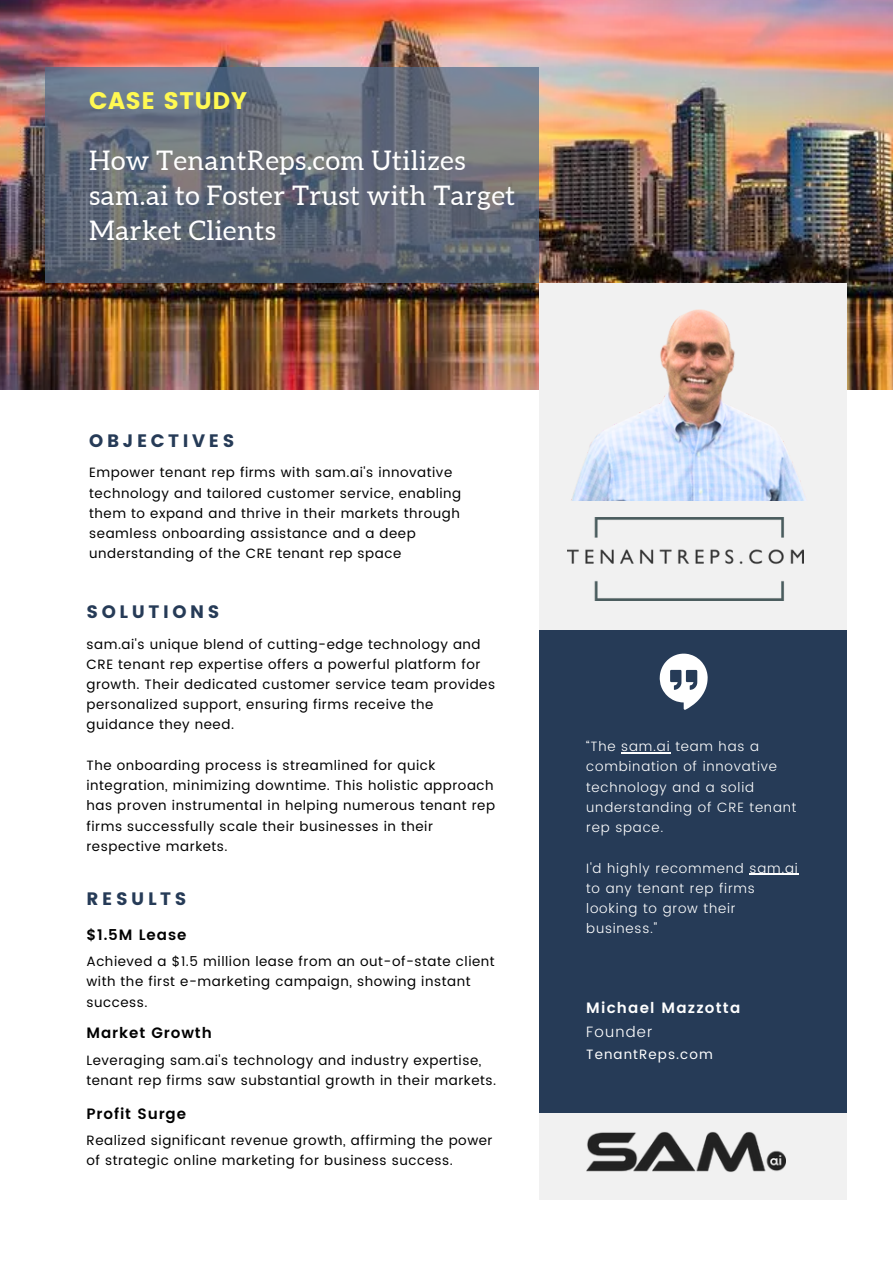
<style>
.page{position:relative;width:893px;height:1264px;background:#fff}
.page>*{position:absolute;margin:0;border:0;box-sizing:border-box;transform-origin:0 0}
.t1{font:27px/34.8px "Aleo";letter-spacing:.02em;color:#fff}
.t2{font:24px "Poppins";letter-spacing:.02em;color:#fff952}
.t3{font:18px "Poppins";letter-spacing:.2em;color:#263b57}
.t4{font:600 15px "Poppins";letter-spacing:.06em;color:#000}
.t5{font:600 15px "Poppins";letter-spacing:.08em;color:#fff}
.t6{font:300 15px "Poppins";letter-spacing:.08em;color:#fff}
.t7{font:13.5px/20.2px "Poppins";letter-spacing:.04em;color:#000}
.t8{font:300 13.5px/20.2px "Poppins";letter-spacing:.06em;color:#fff}
.t9{font:13.5px "Poppins";letter-spacing:.08em;color:#fff}
</style>
<div class="page">
<img style="left:0;top:0;width:892px;height:389px">
<div style="left:539px;top:283px;width:307px;height:385px;background:#f1f1f1"></div>
<div style="left:539px;top:629px;width:307px;height:502px;background:#263b57"></div>
<svg style="left:659px;top:653px;width:48px;height:56px"></svg>
<svg style="left:45px;top:67px;width:494px;height:216px"></svg>
<div style="left:539px;top:1113px;width:307px;height:86px;background:#f1f1f1"></div>
<img style="left:571px;top:309px;width:234px;height:191px">
<img style="left:567px;top:517px;width:236px;height:83px">
<hr style="left:621px;top:752px;width:49px;height:1px;background:#fff">
<hr style="left:749px;top:873px;width:49px;height:1px;background:#fff">
<img style="left:586px;top:1132px;width:199px;height:40px">
<p class="t2" style="left:89px;top:87px;width:159px">CASE STUDY</p>
<p class="t1" style="left:89px;top:144px;width:427px">How TenantReps.com Utilizes sam.ai to Foster Trust with Target<br>Market Clients</p>
<p class="t3" style="left:89px;top:430px;width:147px">OBJECTIVES</p>
<p class="t7" style="left:89px;top:462px;width:373px">Empower tenant rep firms with sam.ai's innovative technology and tailored customer service, enabling them to expand and thrive in their markets through seamless onboarding assistance and a deep understanding of the CRE tenant rep space</p>
<p class="t3" style="left:86px;top:601px;width:134px">SOLUTIONS</p>
<p class="t7" style="left:86px;top:633px;width:410px">sam.ai's unique blend of cutting-edge technology and CRE tenant rep expertise offers a powerful platform for growth. Their dedicated customer service team provides personalized support, ensuring firms receive the guidance they need.</p>
<p class="t7" style="left:86px;top:755px;width:410px">The onboarding process is streamlined for quick integration, minimizing downtime. This holistic approach has proven instrumental in helping numerous tenant rep firms successfully scale their businesses in their respective markets.</p>
<p class="t3" style="left:86px;top:887px;width:101px">RESULTS</p>
<p class="t4" style="left:86px;top:925px;width:101px">$1.5M Lease</p>
<p class="t7" style="left:86px;top:951px;width:409px">Achieved a $1.5 million lease from an out-of-state client with the first e-marketing campaign, showing instant success.</p>
<p class="t4" style="left:86px;top:1024px;width:127px">Market Growth</p>
<p class="t7" style="left:86px;top:1049px;width:411px">Leveraging sam.ai's technology and industry expertise, tenant rep firms saw substantial growth in their markets.</p>
<p class="t4" style="left:86px;top:1104px;width:101px">Profit Surge</p>
<p class="t7" style="left:86px;top:1130px;width:407px">Realized significant revenue growth, affirming the power of strategic online marketing for business success.</p>
<p class="t8" style="left:586px;top:736px;width:211px">“The sam.ai team has a combination of innovative technology and a solid understanding of CRE tenant rep space.</p>
<p class="t8" style="left:586px;top:857px;width:213px">I'd highly recommend sam.ai to any tenant rep firms looking to grow their business."</p>
<p class="t5" style="left:586px;top:999px;width:155px">Michael Mazzotta</p>
<p class="t6" style="left:586px;top:1023px;width:68px">Founder</p>
<p class="t9" style="left:586px;top:1046px;width:128px">TenantReps.com</p>
</div>
